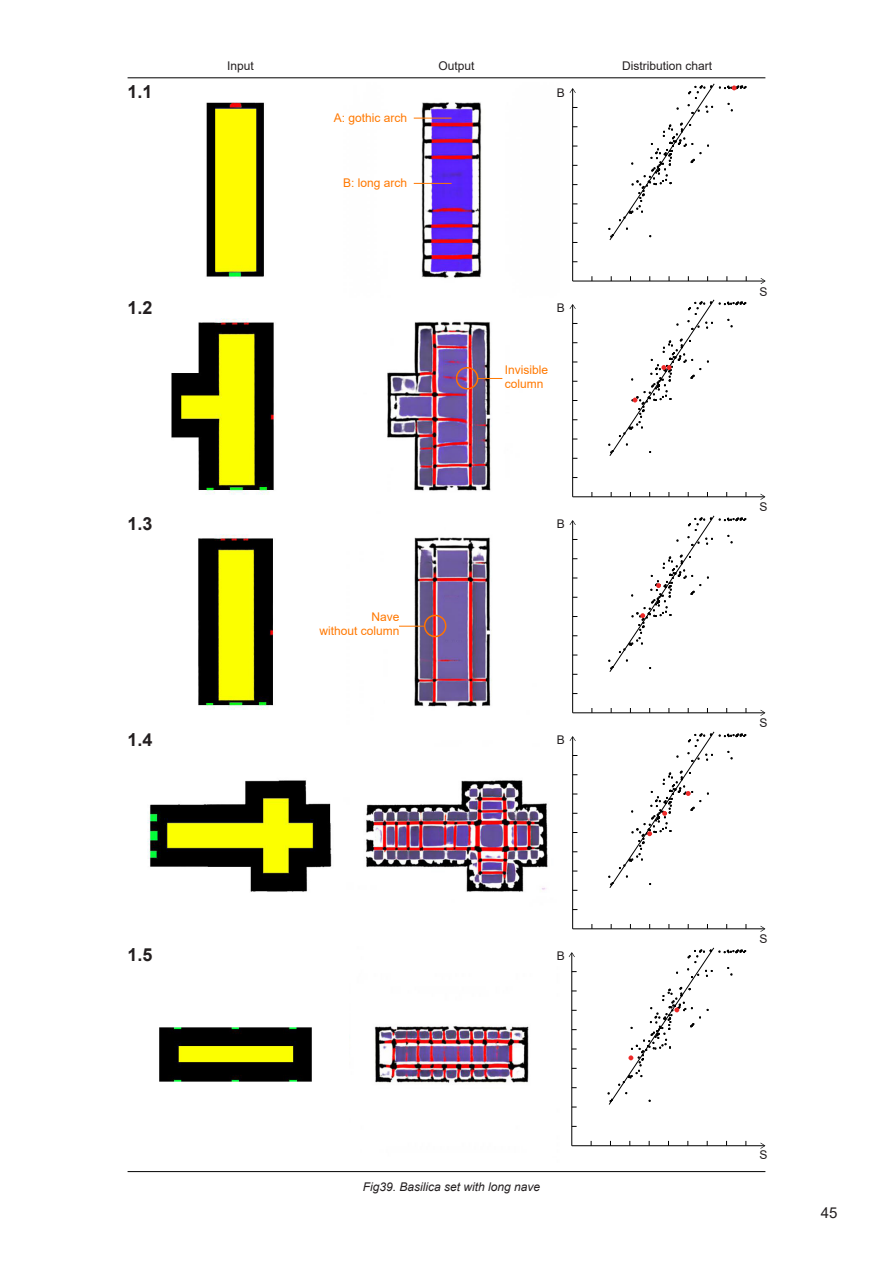
<style>
.page{position:relative;width:893px;height:1263px;background:#fff}
.page>*{position:absolute;margin:0;border:0;box-sizing:border-box;transform-origin:0 0}
.t1{font:700 18px "Arial";color:#231f20}
.t2{font:15px "Arial";color:#231f20}
.t3{font:12px "Arial";color:#ff7800}
.t4{font:12px "Arial";color:#231f20}
.t5{font:italic 12px "Arial";color:#231f20}
</style>
<div class="page">
<img style="left:147px;top:780px;width:401px;height:112px">
<img style="left:206px;top:102px;width:276px;height:177px">
<hr style="left:573px;top:281px;width:192px;height:1px;background:#000">
<svg style="left:761px;top:278px;width:4px;height:6px"></svg>
<hr style="left:572px;top:89px;width:1px;height:192px;background:#000">
<svg style="left:570px;top:88px;width:6px;height:5px"></svg>
<hr style="left:573px;top:496px;width:191px;height:1px;background:#000">
<svg style="left:760px;top:494px;width:5px;height:6px"></svg>
<hr style="left:572px;top:305px;width:1px;height:192px;background:#000">
<svg style="left:570px;top:304px;width:6px;height:5px"></svg>
<hr style="left:573px;top:712px;width:191px;height:1px;background:#000">
<svg style="left:760px;top:710px;width:5px;height:6px"></svg>
<hr style="left:572px;top:521px;width:1px;height:192px;background:#000">
<svg style="left:570px;top:520px;width:6px;height:5px"></svg>
<hr style="left:573px;top:928px;width:191px;height:1px;background:#000">
<svg style="left:760px;top:926px;width:5px;height:6px"></svg>
<hr style="left:572px;top:737px;width:1px;height:192px;background:#000">
<svg style="left:570px;top:736px;width:6px;height:5px"></svg>
<hr style="left:572px;top:1145px;width:192px;height:1px;background:#000">
<svg style="left:760px;top:1143px;width:5px;height:6px"></svg>
<hr style="left:571px;top:953px;width:1px;height:193px;background:#000">
<svg style="left:569px;top:952px;width:6px;height:5px"></svg>
<svg style="left:609px;top:84px;width:137px;height:156px"></svg>
<svg style="left:608px;top:947px;width:138px;height:158px"></svg>
<svg style="left:608px;top:300px;width:138px;height:156px"></svg>
<svg style="left:608px;top:516px;width:138px;height:156px"></svg>
<svg style="left:608px;top:731px;width:138px;height:157px"></svg>
<img style="left:171px;top:318px;width:332px;height:177px">
<img style="left:198px;top:534px;width:76px;height:176px">
<img style="left:399px;top:537px;width:93px;height:170px">
<img style="left:159px;top:1027px;width:153px;height:55px">
<img style="left:374px;top:1025px;width:155px;height:58px">
<hr style="left:128px;top:78px;width:637px;height:1px;background:#000">
<hr style="left:128px;top:1171px;width:637px;height:1px;background:#000">
<div style="left:456px;top:367px;width:22px;height:22px;border:2px solid #ff7300;border-radius:50%"></div>
<div style="left:424px;top:615px;width:22px;height:22px;border:2px solid #ff7300;border-radius:50%"></div>
<hr style="left:414px;top:118px;width:38px;height:1px;background:#ff7800">
<hr style="left:414px;top:183px;width:38px;height:1px;background:#ff7800">
<svg style="left:477px;top:378px;width:25px;height:1px"></svg>
<svg style="left:399px;top:626px;width:25px;height:1px"></svg>
<p class="t1" style="left:128px;top:79px;width:27px">1.1</p>
<p class="t4" style="left:227px;top:57px;width:28px">Input</p>
<p class="t4" style="left:439px;top:57px;width:38px">Output</p>
<p class="t4" style="left:622px;top:57px;width:92px">Distribution chart</p>
<p class="t4" style="left:557px;top:85px;width:10px">B</p>
<p class="t3" style="left:334px;top:109px;width:75px">A: gothic arch</p>
<p class="t3" style="left:343px;top:174px;width:66px">B: long arch</p>
<p class="t4" style="left:759px;top:283px;width:10px">S</p>
<p class="t1" style="left:128px;top:295px;width:27px">1.2</p>
<p class="t4" style="left:557px;top:300px;width:10px">B</p>
<p class="t3" style="left:505px;top:361px;width:45px">Invisible</p>
<p class="t3" style="left:505px;top:376px;width:40px">column</p>
<p class="t4" style="left:759px;top:498px;width:10px">S</p>
<p class="t1" style="left:128px;top:511px;width:27px">1.3</p>
<p class="t4" style="left:557px;top:515px;width:10px">B</p>
<p class="t3" style="left:372px;top:609px;width:30px">Nave</p>
<p class="t3" style="left:320px;top:623px;width:82px">without column</p>
<p class="t4" style="left:759px;top:714px;width:10px">S</p>
<p class="t1" style="left:128px;top:726px;width:27px">1.4</p>
<p class="t4" style="left:557px;top:732px;width:10px">B</p>
<p class="t4" style="left:759px;top:931px;width:10px">S</p>
<p class="t1" style="left:128px;top:942px;width:27px">1.5</p>
<p class="t4" style="left:557px;top:947px;width:10px">B</p>
<p class="t4" style="left:759px;top:1146px;width:10px">S</p>
<p class="t5" style="left:363px;top:1179px;width:179px">Fig39. Basilica set with long nave</p>
<p class="t2" style="left:821px;top:1202px;width:18px">45</p>
</div>
